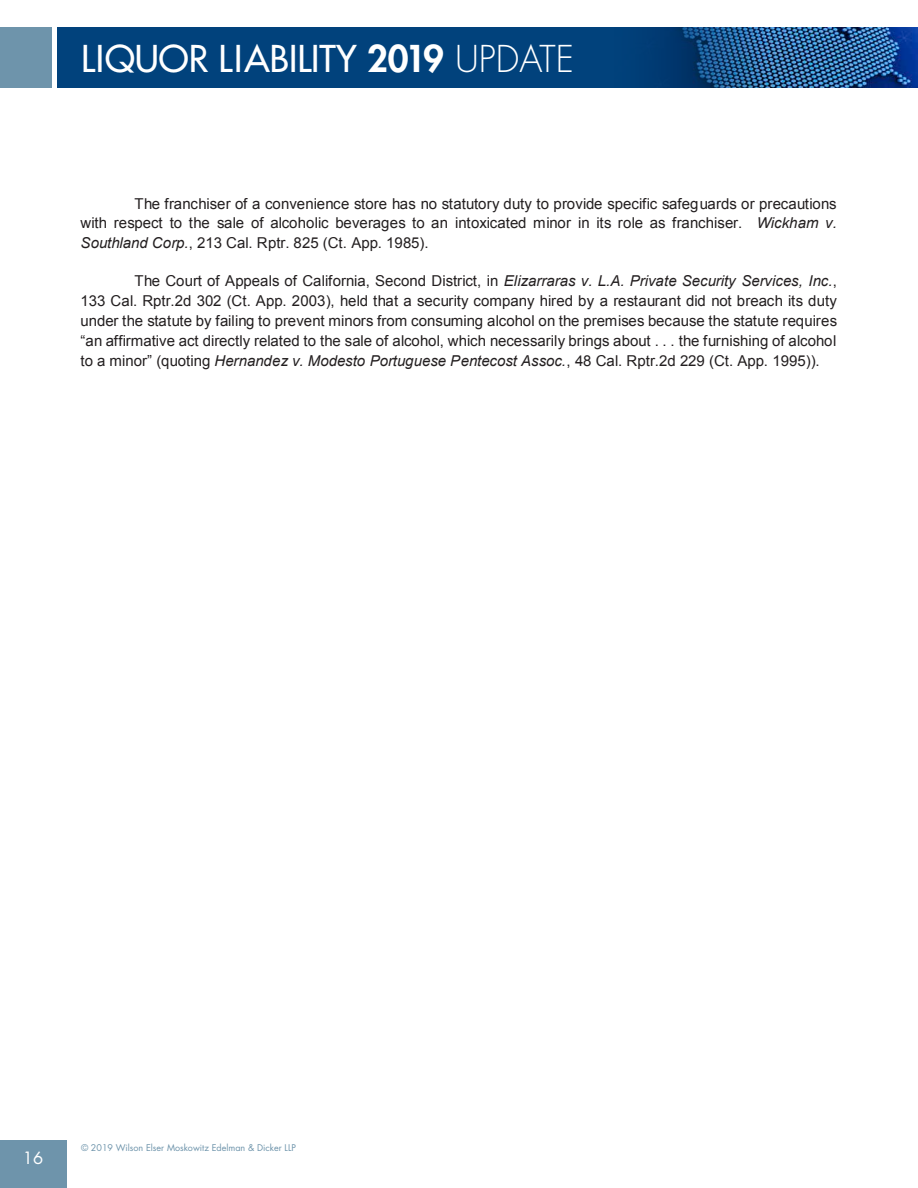
<style>
.page{position:relative;width:918px;height:1188px;background:#fff}
.page>*{position:absolute;margin:0;border:0;box-sizing:border-box;transform-origin:0 0}
.t1{font:500 36px "Futura Std";color:#fff}
.t2{font:16.5px "Futura Std";color:#fff}
.t3{font:15px/20px "Arial";color:#231f20;text-align:justify}
.t4{font:9px "Futura Std";color:#6e94ab}
.s1{font-weight:800}
.s2{font-weight:300}
.s3{font-style:italic}
</style>
<div class="page">
<div style="left:0;top:1141px;width:66px;height:47px;background:#6e94ab"></div>
<div style="left:57px;top:27px;width:861px;height:61px;background:#01427c"></div>
<img style="left:655px;top:27px;width:263px;height:61px">
<div style="left:0;top:27px;width:52px;height:61px;background:#6e94ab"></div>
<h1 class="t1" style="left:81px;top:36px;width:495px">LIQUOR LIABILITY <span class="s1">2019</span> <span class="s2">UPDATE</span></h1>
<p class="t3" style="left:81px;top:194px;width:758px;text-indent:54px">The franchiser of a convenience store has no statutory duty to provide specific safeguards or precautions with respect to the sale of alcoholic beverages to an intoxicated minor in its role as franchiser. <span class="s3">Wickham v.<br>Southland Corp.</span>, 213 Cal. Rptr. 825 (Ct. App. 1985).</p>
<p class="t3" style="left:81px;top:271px;width:758px;text-indent:54px">The Court of Appeals of California, Second District, in <span class="s3">Elizarraras v. L.A. Private Security Services, Inc.</span>, 133 Cal. Rptr.2d 302 (Ct. App. 2003), held that a security company hired by a restaurant did not breach its duty under the statute by failing to prevent minors from consuming alcohol on the premises because the statute requires “an affirmative act directly related to the sale of alcohol, which necessarily brings about . . . the furnishing of alcohol to a minor” (quoting <span class="s3">Hernandez v. Modesto Portuguese Pentecost Assoc.</span>, 48 Cal. Rptr.2d 229 (Ct. App. 1995)).</p>
<p class="t2" style="left:23px;top:1147px;width:22px">16</p>
<p class="t4" style="left:81px;top:1142px;width:216px">© 2019 Wilson Elser Moskowitz Edelman &amp; Dicker LLP</p>
</div>
